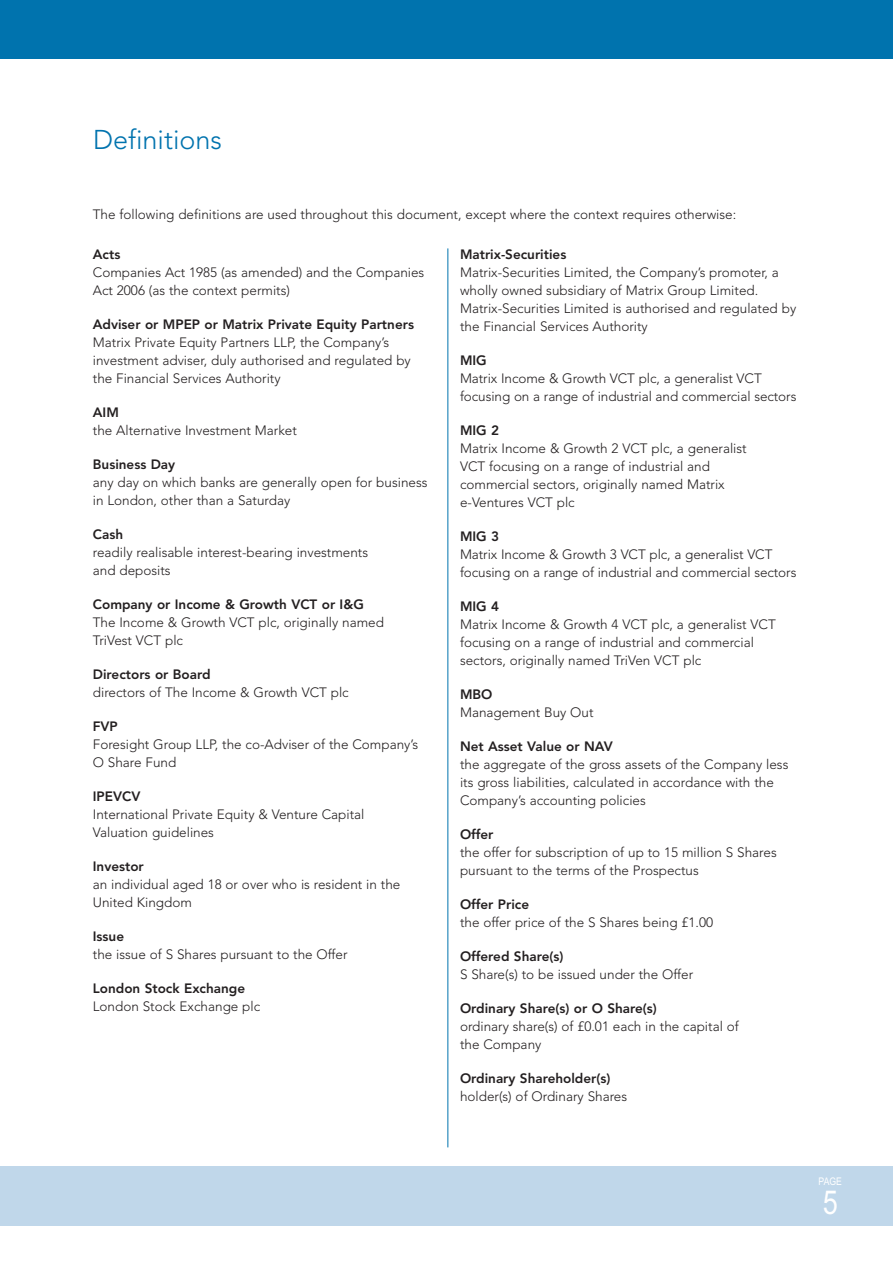
<style>
.page{position:relative;width:893px;height:1263px;background:#fff}
.page>*{position:absolute;margin:0;border:0;box-sizing:border-box;transform-origin:0 0}
.t1{font:33px "Arial Narrow";color:#fff}
.t2{font:300 27px "Avenir";color:#0073ae}
.t3{font:300 13.5px/18px "Avenir";color:#231f20}
.t4{font:10.5px "Arial Narrow";color:#fff}
.s1{font-weight:800}
</style>
<div class="page">
<div style="left:0;top:1166px;width:892px;height:60px;background:#c0d7ea"></div>
<div style="left:0;top:0;width:892px;height:59px;background:#0073ae"></div>
<hr style="left:447px;top:248px;width:1px;height:899px;background:#0073ae">
<p class="t2" style="left:93px;top:128px;width:130px">Definitions</p>
<p class="t3" style="left:93px;top:206px;width:645px">The following definitions are used throughout this document, except where the context requires otherwise:</p>
<p class="t3" style="left:93px;top:247px;width:333px"><span class="s1">Acts<br></span>Companies Act 1985 (as amended) and the Companies<br>Act 2006 (as the context permits)</p>
<p class="t3" style="left:93px;top:317px;width:322px"><span class="s1">Adviser or MPEP or Matrix Private Equity Partners </span>Matrix Private Equity Partners LLP, the Company’s investment adviser, duly authorised and regulated by the Financial Services Authority</p>
<p class="t3" style="left:93px;top:405px;width:206px"><span class="s1">AIM<br></span>the Alternative Investment Market</p>
<p class="t3" style="left:93px;top:457px;width:336px"><span class="s1">Business Day<br></span>any day on which banks are generally open for business in London, other than a Saturday</p>
<p class="t3" style="left:93px;top:527px;width:277px"><span class="s1">Cash<br></span>readily realisable interest-bearing investments and deposits</p>
<p class="t3" style="left:93px;top:597px;width:293px"><span class="s1">Company or Income &amp; Growth VCT or I&amp;G<br></span>The Income &amp; Growth VCT plc, originally named<br>TriVest VCT plc</p>
<p class="t3" style="left:93px;top:667px;width:257px"><span class="s1">Directors or Board<br></span>directors of The Income &amp; Growth VCT plc</p>
<p class="t3" style="left:93px;top:719px;width:327px"><span class="s1">FVP<br></span>Foresight Group LLP, the co-Adviser of the Company’s<br>O Share Fund</p>
<p class="t3" style="left:93px;top:789px;width:273px"><span class="s1">IPEVCV<br></span>International Private Equity &amp; Venture Capital<br>Valuation guidelines</p>
<p class="t3" style="left:93px;top:859px;width:309px"><span class="s1">Investor<br></span>an individual aged 18 or over who is resident in the<br>United Kingdom</p>
<p class="t3" style="left:93px;top:929px;width:256px"><span class="s1">Issue<br></span>the issue of S Shares pursuant to the Offer</p>
<p class="t3" style="left:93px;top:981px;width:169px"><span class="s1">London Stock Exchange<br></span>London Stock Exchange plc</p>
<p class="t3" style="left:460px;top:247px;width:338px"><span class="s1">Matrix-Securities<br></span>Matrix-Securities Limited, the Company’s promoter, a wholly owned subsidiary of Matrix Group Limited.<br>Matrix-Securities Limited is authorised and regulated by the Financial Services Authority</p>
<p class="t3" style="left:460px;top:353px;width:338px"><span class="s1">MIG<br></span>Matrix Income &amp; Growth VCT plc, a generalist VCT focusing on a range of industrial and commercial sectors</p>
<p class="t3" style="left:460px;top:423px;width:288px"><span class="s1">MIG 2<br></span>Matrix Income &amp; Growth 2 VCT plc, a generalist<br>VCT focusing on a range of industrial and commercial sectors, originally named Matrix e-Ventures VCT plc</p>
<p class="t3" style="left:460px;top:529px;width:338px"><span class="s1">MIG 3<br></span>Matrix Income &amp; Growth 3 VCT plc, a generalist VCT focusing on a range of industrial and commercial sectors</p>
<p class="t3" style="left:460px;top:599px;width:317px"><span class="s1">MIG 4<br></span>Matrix Income &amp; Growth 4 VCT plc, a generalist VCT focusing on a range of industrial and commercial sectors, originally named TriVen VCT plc</p>
<p class="t3" style="left:460px;top:687px;width:135px"><span class="s1">MBO<br></span>Management Buy Out</p>
<p class="t3" style="left:460px;top:739px;width:330px"><span class="s1">Net Asset Value or NAV<br></span>the aggregate of the gross assets of the Company less its gross liabilities, calculated in accordance with the Company’s accounting policies</p>
<p class="t3" style="left:460px;top:827px;width:318px"><span class="s1">Offer<br></span>the offer for subscription of up to 15 million S Shares pursuant to the terms of the Prospectus</p>
<p class="t3" style="left:460px;top:897px;width:254px"><span class="s1">Offer Price<br></span>the offer price of the S Shares being £1.00</p>
<p class="t3" style="left:460px;top:949px;width:235px"><span class="s1">Offered Share(s)<br></span>S Share(s) to be issued under the Offer</p>
<p class="t3" style="left:460px;top:1001px;width:280px"><span class="s1">Ordinary Share(s) or O Share(s)<br></span>ordinary share(s) of £0.01 each in the capital of the Company</p>
<p class="t3" style="left:460px;top:1071px;width:169px"><span class="s1">Ordinary Shareholder(s) </span>holder(s) of Ordinary Shares</p>
<p class="t4" style="left:818px;top:1178px;width:25px">PAGE</p>
<p class="t1" style="left:822px;top:1190px;width:17px">5</p>
</div>
